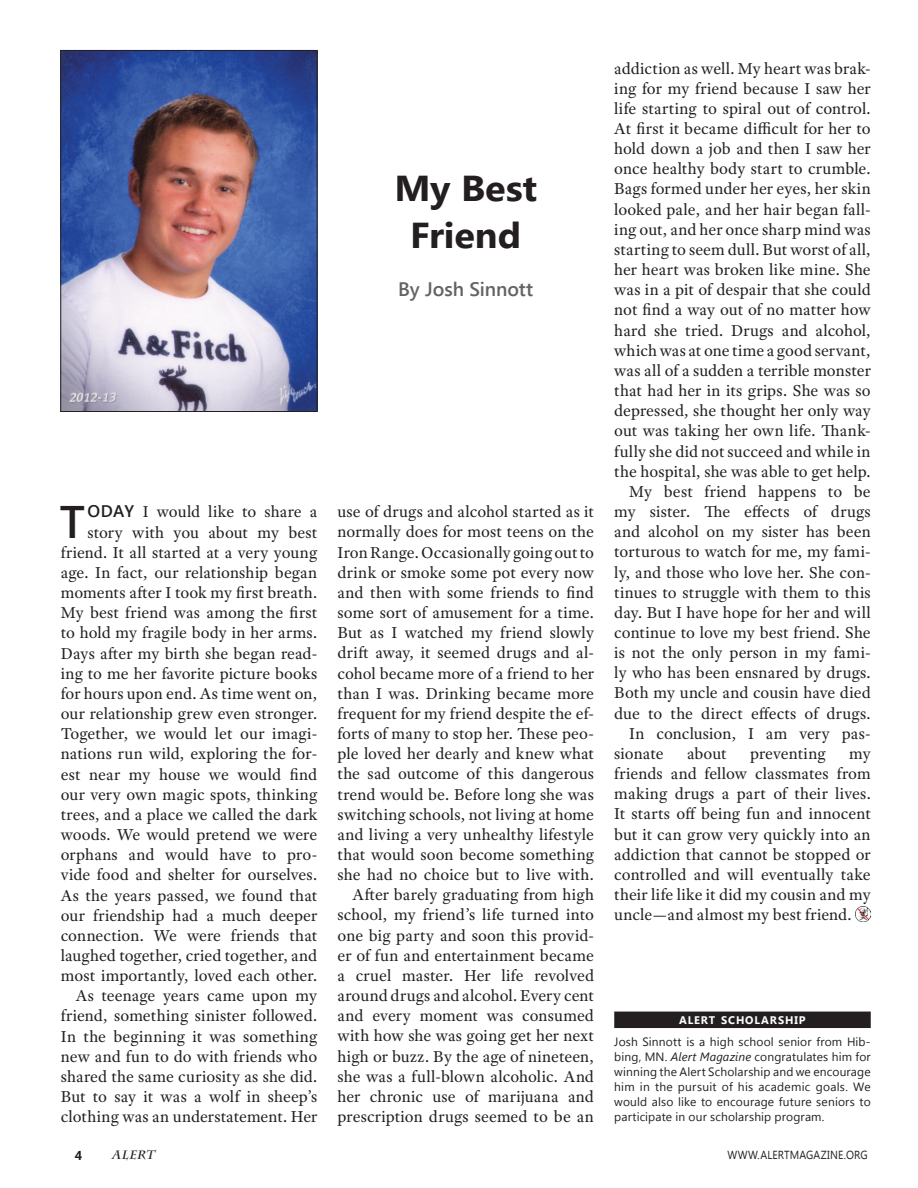
<style>
.page{position:relative;width:918px;height:1188px;background:#fff}
.page>*{position:absolute;margin:0;border:0;box-sizing:border-box;transform-origin:0 0}
.t1{font:600 45.6px "Segoe UI";color:#231f20}
.t2{font:700 36px/46.5px "Segoe UI";letter-spacing:-.005em;color:#231f20;text-align:center;scale:1.05 1}
.t3{font:600 19.5px "Segoe UI";letter-spacing:-.005em;color:#636366}
.t4{font:16.8px/20.1px "Adobe Text Pro";letter-spacing:.005em;color:#231f20;text-align:right}
.t5{font:700 12.9px "Segoe UI";color:#231f20}
.t6{font:12px/15px "Segoe UI";letter-spacing:.01em;color:#231f20;text-align:justify}
.t7{font:italic 700 12px "Charlesworth";color:#231f20}
.t8{font:11.7px "Segoe UI";letter-spacing:.015em;color:#231f20;scale:.9 1}
.t9{font:700 10.95px "Segoe UI";letter-spacing:.075em;color:#fff}
.s1{font-family:"Segoe UI";font-weight:600}
.s2{font-style:italic}
</style>
<div class="page">
<div style="left:614px;top:1012px;width:257px;height:16px;background:#231f20"></div>
<img style="left:855px;top:906px;width:16px;height:16px">
<img style="left:63px;top:52px;width:252px;height:358px">
<div style="left:61px;top:50px;width:256px;height:362px;border:1px solid #231f20"></div>
<p class="t2" style="left:394px;top:163px;width:137px">My Best<br>Friend</p>
<p class="t3" style="left:398px;top:275px;width:137px">By Josh Sinnott</p>
<p class="t4" style="left:61px;top:502px;width:258px"><span class="s1">ODAY</span> I would like to share a story with you about my best friend. It all started at a very young age. In fact, our relationship began moments after I took my first breath.<br>My best friend was among the first to hold my fragile body in her arms.<br>Days after my birth she began read&shy;ing to me her favorite picture books for hours upon end. As time went on, our relationship grew even stronger.<br>Together, we would let our imagi&shy;nations run wild, exploring the for&shy;est near my house we would find our very own magic spots, thinking trees, and a place we called the dark woods. We would pretend we were orphans and would have to pro&shy;vide food and shelter for ourselves.<br>As the years passed, we found that our friendship had a much deeper connection. We were friends that laughed together, cried together, and most importantly, loved each other.<br>As teenage years came upon my friend, something sinister followed.<br>In the beginning it was something new and fun to do with friends who shared the same curiosity as she did.<br>But to say it was a wolf in sheep’s clothing was an understatement. Her</p>
<p class="t4" style="left:338px;top:502px;width:258px">use of drugs and alcohol started as it normally does for most teens on the Iron Range. Occasionally going out to drink or smoke some pot every now and then with some friends to find some sort of amusement for a time.<br>But as I watched my friend slowly drift away, it seemed drugs and al&shy;cohol became more of a friend to her than I was. Drinking became more frequent for my friend despite the ef&shy;forts of many to stop her. These peo&shy;ple loved her dearly and knew what the sad outcome of this dangerous trend would be. Before long she was switching schools, not living at home and living a very unhealthy lifestyle that would soon become something she had no choice but to live with.<br>After barely graduating from high school, my friend’s life turned into one big party and soon this provid&shy;er of fun and entertainment became a cruel master. Her life revolved around drugs and alcohol. Every cent and every moment was consumed with how she was going get her next high or buzz. By the age of nineteen, she was a full-blown alcoholic. And her chronic use of marijuana and prescription drugs seemed to be an</p>
<p class="t1" style="left:60px;top:490px;width:27px">T</p>
<p class="t4" style="left:614px;top:58px;width:258px">addiction as well. My heart was brak-</p>
<p class="t4" style="left:614px;top:78px;width:258px">ing for my friend because I saw her</p>
<p class="t4" style="left:614px;top:98px;width:258px">life starting to spiral out of control.</p>
<p class="t4" style="left:614px;top:118px;width:258px">At first it became difficult for her to</p>
<p class="t4" style="left:614px;top:138px;width:258px">hold down a job and then I saw her</p>
<p class="t4" style="left:614px;top:159px;width:258px">once healthy body start to crumble.</p>
<p class="t4" style="left:614px;top:179px;width:258px">Bags formed under her eyes, her skin</p>
<p class="t4" style="left:614px;top:199px;width:258px">looked pale, and her hair began fall-</p>
<p class="t4" style="left:614px;top:219px;width:258px">ing out, and her once sharp mind was</p>
<p class="t4" style="left:614px;top:239px;width:258px">starting to seem dull. But worst of all,</p>
<p class="t4" style="left:614px;top:259px;width:258px">her heart was broken like mine. She</p>
<p class="t4" style="left:614px;top:280px;width:258px">was in a pit of despair that she could</p>
<p class="t4" style="left:614px;top:300px;width:258px">not find a way out of no matter how</p>
<p class="t4" style="left:614px;top:320px;width:258px">hard she tried. Drugs and alcohol,</p>
<p class="t4" style="left:614px;top:340px;width:258px">which was at one time a good servant,</p>
<p class="t4" style="left:614px;top:360px;width:258px">was all of a sudden a terrible monster</p>
<p class="t4" style="left:614px;top:380px;width:258px">that had her in its grips. She was so</p>
<p class="t4" style="left:614px;top:401px;width:258px">depressed, she thought her only way</p>
<p class="t4" style="left:614px;top:421px;width:258px">out was taking her own life. Thank-</p>
<p class="t4" style="left:614px;top:441px;width:258px">fully she did not succeed and while in</p>
<p class="t4" style="left:614px;top:461px;width:258px">the hospital, she was able to get help.</p>
<p class="t4" style="left:629px;top:481px;width:243px">My best friend happens to be</p>
<p class="t4" style="left:614px;top:501px;width:258px">my sister. The effects of drugs</p>
<p class="t4" style="left:614px;top:521px;width:258px">and alcohol on my sister has been</p>
<p class="t4" style="left:614px;top:542px;width:258px">torturous to watch for me, my fami-</p>
<p class="t4" style="left:614px;top:562px;width:258px">ly, and those who love her. She con-</p>
<p class="t4" style="left:614px;top:582px;width:258px">tinues to struggle with them to this</p>
<p class="t4" style="left:614px;top:602px;width:258px">day. But I have hope for her and will</p>
<p class="t4" style="left:614px;top:622px;width:258px">continue to love my best friend. She</p>
<p class="t4" style="left:614px;top:642px;width:258px">is not the only person in my fami-</p>
<p class="t4" style="left:614px;top:663px;width:258px">ly who has been ensnared by drugs.</p>
<p class="t4" style="left:614px;top:683px;width:258px">Both my uncle and cousin have died</p>
<p class="t4" style="left:614px;top:703px;width:258px">due to the direct effects of drugs.</p>
<p class="t4" style="left:629px;top:723px;width:243px">In conclusion, I am very pas-</p>
<p class="t4" style="left:614px;top:743px;width:51px">sionate</p>
<p class="t4" style="left:687px;top:743px;width:41px">about</p>
<p class="t4" style="left:750px;top:743px;width:77px">preventing</p>
<p class="t4" style="left:614px;top:743px;width:258px;text-align:justify;text-indent:235px">my friends and fellow classmates from making drugs a part of their lives.<br>It starts off being fun and innocent but it can grow very quickly into an addiction that cannot be stopped or controlled and will eventually take their life like it did my cousin and my uncle—and almost my best friend.</p>
<p class="t9" style="left:679px;top:1012px;width:128px">ALERT SCHOLARSHIP</p>
<p class="t6" style="left:614px;top:1034px;width:258px">Josh Sinnott is a high school senior from Hib&shy;bing, MN. <span class="s2">Alert Magazine</span> congratulates him for winning the Alert Scholarship and we encourage him in the pursuit of his academic goals. We would also like to encourage future seniors to participate in our scholarship program.</p>
<p class="t5" style="left:75px;top:1146px;width:9px">4</p>
<p class="t7" style="left:112px;top:1148px;width:47px">ALERT</p>
<p class="t8" style="left:727px;top:1147px;width:157px">WWW.ALERTMAGAZINE.ORG</p>
</div>
